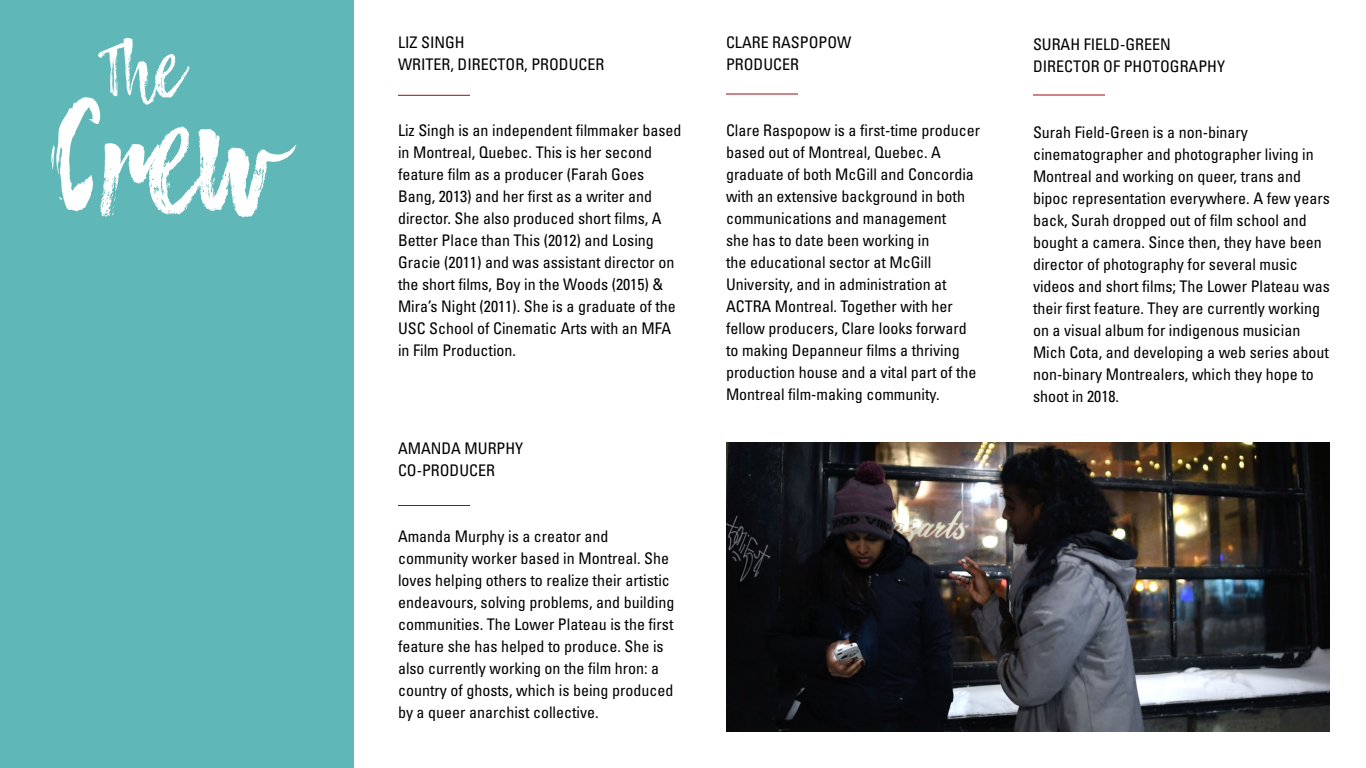
<style>
.page{position:relative;width:1366px;height:768px;background:#fff}
.page>*{position:absolute;margin:0;border:0;box-sizing:border-box;transform-origin:0 0}
.t1{font:151.8px "Atmosphere Script Typeface";color:#fff;scale:.94 1}
.t2{font:75.9px "Atmosphere Script Typeface";color:#fff;scale:.94 1}
.t3{font:condensed 16px/22px "Univers LT Std";color:#000}
</style>
<div class="page">
<hr style="left:398px;top:505px;width:72px;height:1px;background:#9e0b0f">
<hr style="left:726px;top:94px;width:72px;height:1px;background:#9e0b0f">
<hr style="left:1033px;top:94px;width:72px;height:2px;background:#9e0b0f">
<hr style="left:398px;top:95px;width:72px;height:1px;background:#9e0b0f">
<img style="left:726px;top:442px;width:604px;height:290px">
<div style="left:0;top:0;width:354px;height:768px;background:#5fb7b8"></div>
<h2 class="t2" style="left:98px;top:20px;width:89px">The</h2>
<h1 class="t1" style="left:51px;top:60px;width:246px">Crew</h1>
<p class="t3" style="left:398px;top:31px;width:208px">LIZ SINGH<br>WRITER, DIRECTOR, PRODUCER</p>
<p class="t3" style="left:398px;top:119px;width:285px">Liz Singh is an independent filmmaker based in Montreal, Quebec. This is her second feature film as a producer (Farah Goes Bang, 2013) and her first as a writer and director. She also produced short films, A Better Place than This (2012) and Losing Gracie (2011) and was assistant director on the short films, Boy in the Woods (2015) &amp; Mira’s Night (2011). She is a graduate of the USC School of Cinematic Arts with an MFA in Film Production.</p>
<p class="t3" style="left:398px;top:437px;width:127px">AMANDA MURPHY<br>CO-PRODUCER</p>
<p class="t3" style="left:398px;top:525px;width:278px">Amanda Murphy is a creator and community worker based in Montreal. She loves helping others to realize their artistic endeavours, solving problems, and building communities. The Lower Plateau is the first feature she has helped to produce. She is also currently working on the film hron: a country of ghosts, which is being produced by a queer anarchist collective.</p>
<p class="t3" style="left:726px;top:31px;width:127px">CLARE RASPOPOW<br>PRODUCER</p>
<p class="t3" style="left:726px;top:119px;width:256px">Clare Raspopow is a first-time producer based out of Montreal, Quebec. A graduate of both McGill and Concordia with an extensive background in both communications and management<br>she has to date been working in<br>the educational sector at McGill University, and in administration at ACTRA Montreal. Together with her fellow producers, Clare looks forward to making Depanneur films a thriving production house and a vital part of the Montreal film-making community.</p>
<p class="t3" style="left:1033px;top:33px;width:194px">SURAH FIELD-GREEN<br>DIRECTOR OF PHOTOGRAPHY</p>
<p class="t3" style="left:1033px;top:121px;width:298px">Surah Field-Green is a non-binary cinematographer and photographer living in Montreal and working on queer, trans and bipoc representation everywhere. A few years back, Surah dropped out of film school and bought a camera. Since then, they have been director of photography for several music videos and short films; The Lower Plateau was their first feature. They are currently working on a visual album for indigenous musician Mich Cota, and developing a web series about non-binary Montrealers, which they hope to shoot in 2018.</p>
</div>
